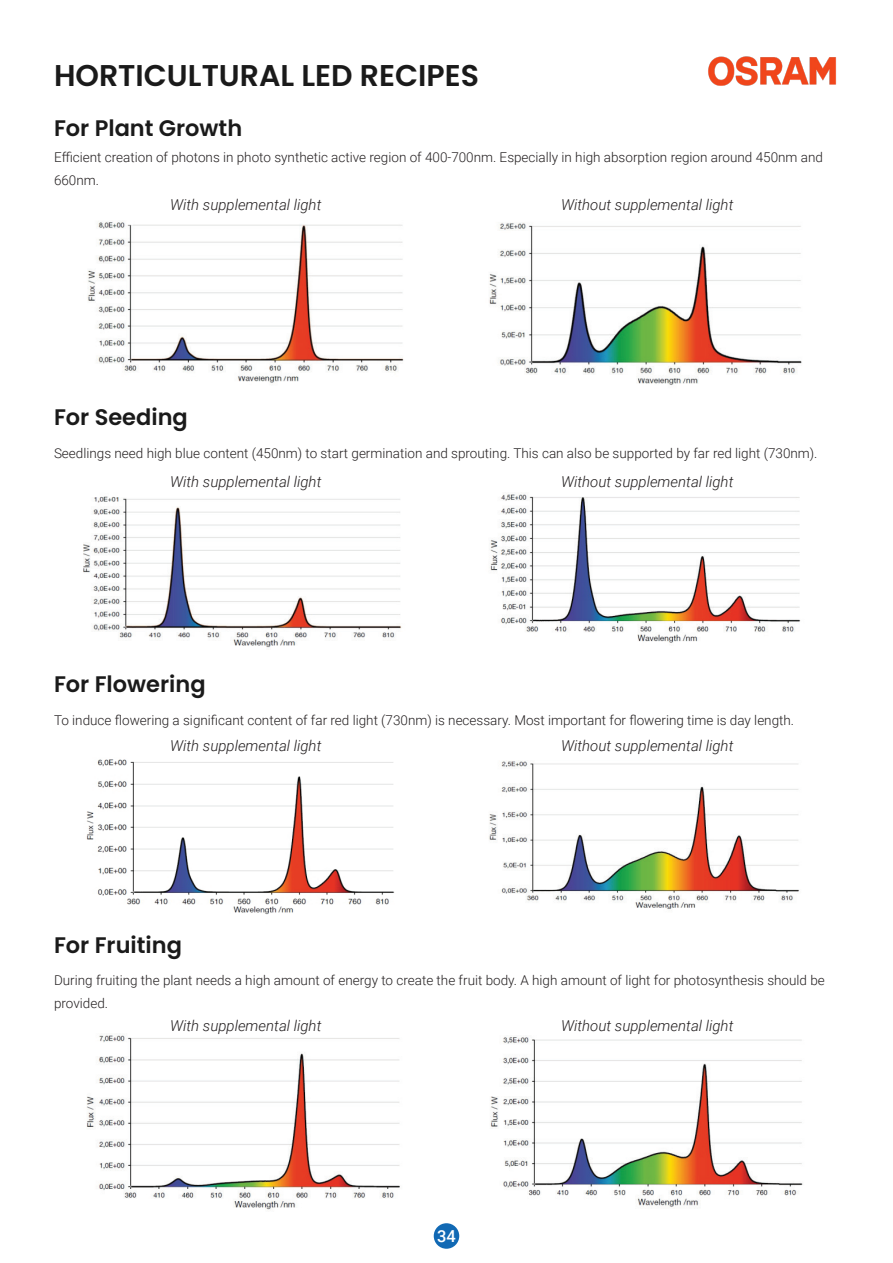
<style>
.page{position:relative;width:893px;height:1263px;background:#fff}
.page>*{position:absolute;margin:0;border:0;box-sizing:border-box;transform-origin:0 0}
.Sub_Heading_-_Style{font:600 30px "Poppins";color:#1a1a1a}
.Sub_Heading_-_Style-2{font:600 22.5px "Poppins";color:#1a1a1a}
.t1{font:500 16.5px "Roboto";color:#fff}
.t2{font:italic 300 15px "Roboto";color:#231f20}
.t3{font:300 13.5px/22.5px "Roboto";color:#231f20}
</style>
<div class="page">
<img style="left:87px;top:221px;width:317px;height:162px">
<img style="left:489px;top:222px;width:313px;height:163px">
<img style="left:84px;top:496px;width:318px;height:152px">
<img style="left:490px;top:494px;width:311px;height:149px">
<img style="left:86px;top:759px;width:309px;height:156px">
<img style="left:489px;top:761px;width:311px;height:148px">
<img style="left:86px;top:1035px;width:314px;height:175px">
<img style="left:490px;top:1037px;width:313px;height:172px">
<img style="left:708px;top:56px;width:129px;height:30px">
<div style="left:434px;top:1223px;width:25px;height:26px;background:#1169b4;border-radius:50%"></div>
<p class="Sub_Heading_-_Style" style="left:54px;top:58px;width:426px">HORTICULTURAL LED RECIPES</p>
<p class="Sub_Heading_-_Style-2" style="left:54px;top:115px;width:190px">For Plant Growth</p>
<p class="t3" style="left:54px;top:146px;width:770px">Efficient creation of photons in photo synthetic active region of 400-700nm. Especially in high absorption region around 450nm and<br>660nm.</p>
<p class="t2" style="left:170px;top:194px;width:153px">With supplemental light</p>
<p class="t2" style="left:561px;top:194px;width:174px">Without supplemental light</p>
<p class="Sub_Heading_-_Style-2" style="left:54px;top:404px;width:135px">For Seeding</p>
<p class="t3" style="left:54px;top:441px;width:765px">Seedlings need high blue content (450nm) to start germination and sprouting. This can also be supported by far red light (730nm).</p>
<p class="t2" style="left:170px;top:471px;width:153px">With supplemental light</p>
<p class="t2" style="left:561px;top:471px;width:174px">Without supplemental light</p>
<p class="Sub_Heading_-_Style-2" style="left:54px;top:671px;width:153px">For Flowering</p>
<p class="t3" style="left:54px;top:708px;width:742px">To induce flowering a significant content of far red light (730nm) is necessary. Most important for flowering time is day length.</p>
<p class="t2" style="left:170px;top:735px;width:153px">With supplemental light</p>
<p class="t2" style="left:561px;top:735px;width:174px">Without supplemental light</p>
<p class="Sub_Heading_-_Style-2" style="left:54px;top:932px;width:129px">For Fruiting</p>
<p class="t3" style="left:54px;top:968px;width:772px">During fruiting the plant needs a high amount of energy to create the fruit body. A high amount of light for photosynthesis should be provided.</p>
<p class="t2" style="left:170px;top:1015px;width:153px">With supplemental light</p>
<p class="t2" style="left:561px;top:1015px;width:174px">Without supplemental light</p>
<p class="t1" style="left:437px;top:1225px;width:20px">34</p>
</div>
